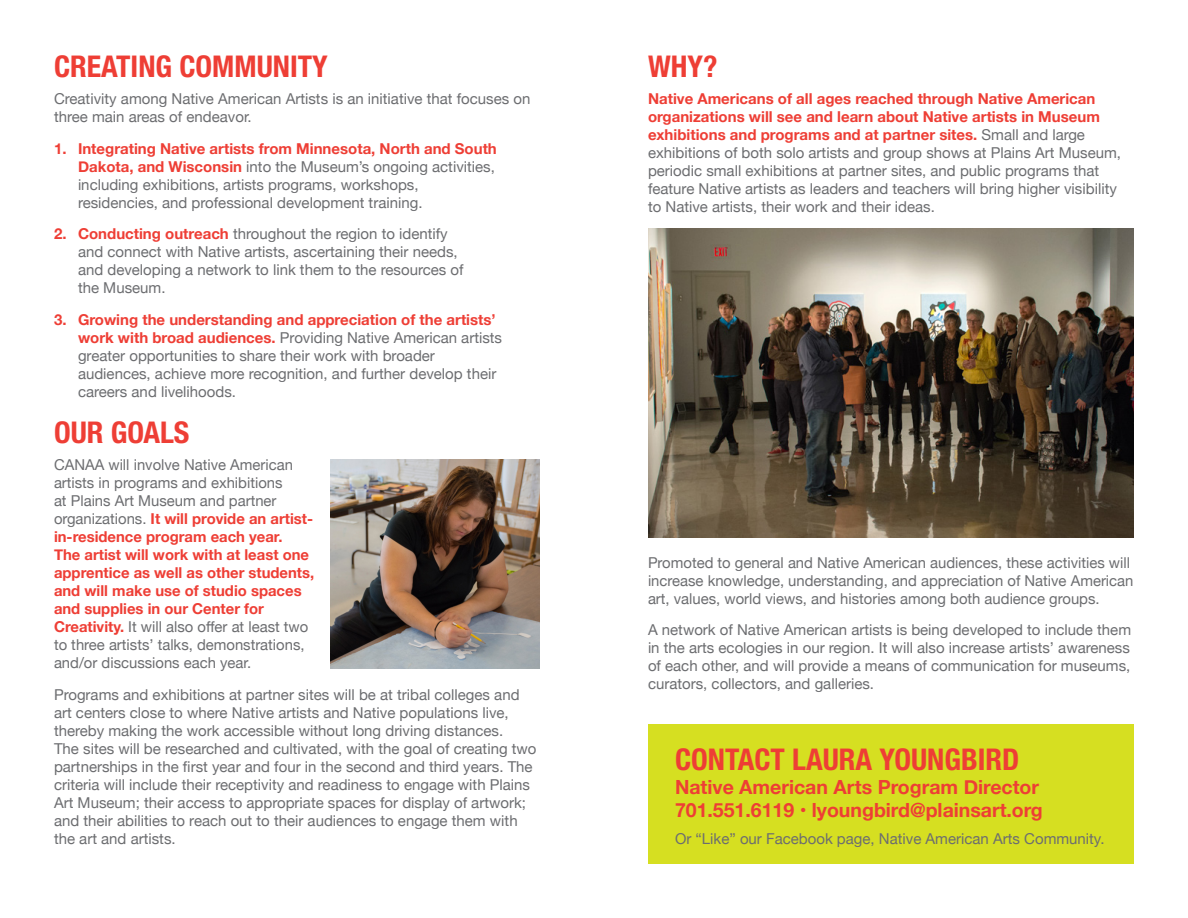
<style>
.page{position:relative;width:1188px;height:918px;background:#fff}
.page>*{position:absolute;margin:0;border:0;box-sizing:border-box;transform-origin:0 0}
.t1{font:700 condensed 30px "Helvetica Neue";color:#ee3e35}
.t2{font:700 19.5px "Helvetica Neue";color:#ee3e35}
.t3{font:15px/18px "Helvetica Neue";color:#6c6d70}
.t4{font:700 15px "Helvetica Neue";color:#ee3e35}
.s1{font-weight:700;color:#ee3e35}
</style>
<div class="page">
<div style="left:648px;top:725px;width:486px;height:139px;background:#d6df21"></div>
<img style="left:648px;top:229px;width:486px;height:309px">
<img style="left:330px;top:459px;width:210px;height:210px">
<p class="t1" style="left:54px;top:48px;width:275px">CREATING COMMUNITY</p>
<p class="t3" style="left:54px;top:91px;width:478px">Creativity among Native American Artists is an initiative that focuses on three main areas of endeavor.</p>
<p class="t4" style="left:54px;top:137px;width:444px">1. Integrating Native artists from Minnesota, North and South</p>
<p class="t3" style="left:78px;top:158px;width:418px"><span class="s1">Dakota, and Wisconsin</span> into the Museum’s ongoing activities,</p>
<p class="t3" style="left:78px;top:176px;width:342px">including exhibitions, artists programs, workshops,</p>
<p class="t3" style="left:78px;top:194px;width:346px">residencies, and professional development training.</p>
<p class="t3" style="left:54px;top:226px;width:395px"><span class="s1">2. Conducting outreach</span> throughout the region to identify</p>
<p class="t3" style="left:78px;top:244px;width:381px">and connect with Native artists, ascertaining their needs,</p>
<p class="t3" style="left:78px;top:262px;width:387px">and developing a network to link them to the resources of</p>
<p class="t3" style="left:78px;top:280px;width:89px">the Museum.</p>
<p class="t4" style="left:54px;top:308px;width:443px">3. Growing the understanding and appreciation of the artists’</p>
<p class="t3" style="left:78px;top:329px;width:426px"><span class="s1">work with broad audiences.</span> Providing Native American artists</p>
<p class="t3" style="left:78px;top:347px;width:358px">greater opportunities to share their work with broader</p>
<p class="t3" style="left:78px;top:365px;width:420px">audiences, achieve more recognition, and further develop their</p>
<p class="t3" style="left:78px;top:383px;width:160px">careers and livelihoods.</p>
<p class="t1" style="left:54px;top:414px;width:137px">OUR GOALS</p>
<p class="t3" style="left:54px;top:457px;width:262px">CANAA will involve Native American artists in programs and exhibitions<br>at Plains Art Museum and partner organizations. <span class="s1">It will provide an artist&shy;in-residence program each year.<br>The artist will work with at least one apprentice as well as other students, and will make use of studio spaces and supplies in our Center for Creativity.</span> It will also offer at least two to three artists’ talks, demonstrations, and/or discussions each year.</p>
<p class="t3" style="left:54px;top:686px;width:467px">Programs and exhibitions at partner sites will be at tribal colleges and art centers close to where Native artists and Native populations live, thereby making the work accessible without long driving distances.</p>
<p class="t3" style="left:54px;top:740px;width:484px">The sites will be researched and cultivated, with the goal of creating two partnerships in the first year and four in the second and third years. The criteria will include their receptivity and readiness to engage with Plains Art Museum; their access to appropriate spaces for display of artwork; and their abilities to reach out to their audiences to engage them with the art and artists.</p>
<p class="t1" style="left:648px;top:48px;width:71px">WHY?</p>
<p class="t3" style="left:648px;top:91px;width:475px"><span class="s1">Native Americans of all ages reached through Native American organizations will see and learn about Native artists in Museum exhibitions and programs and at partner sites.</span> Small and large exhibitions of both solo artists and group shows at Plains Art Museum, periodic small exhibitions at partner sites, and public programs that feature Native artists as leaders and teachers will bring higher visibility to Native artists, their work and their ideas.</p>
<p class="t3" style="left:648px;top:554px;width:487px">Promoted to general and Native American audiences, these activities will increase knowledge, understanding, and appreciation of Native American art, values, world views, and histories among both audience groups.</p>
<p class="t3" style="left:648px;top:622px;width:485px;text-align:justify">A network of Native American artists is being developed to include them in the arts ecologies in our region. It will also increase artists’ awareness of each other, and will provide a means of communication for museums, curators, collectors, and galleries.</p>
<p class="t1" style="left:675px;top:741px;width:346px">CONTACT LAURA YOUNGBIRD</p>
<p class="t2" style="left:675px;top:771px;width:366px">Native American Arts Program Director</p>
<p class="t2" style="left:675px;top:795px;width:369px">701.551.6119 • lyoungbird@plainsart.org</p>
<p class="t3" style="left:675px;top:831px;width:431px">Or “Like” our Facebook page, Native American Arts Community.</p>
</div>
